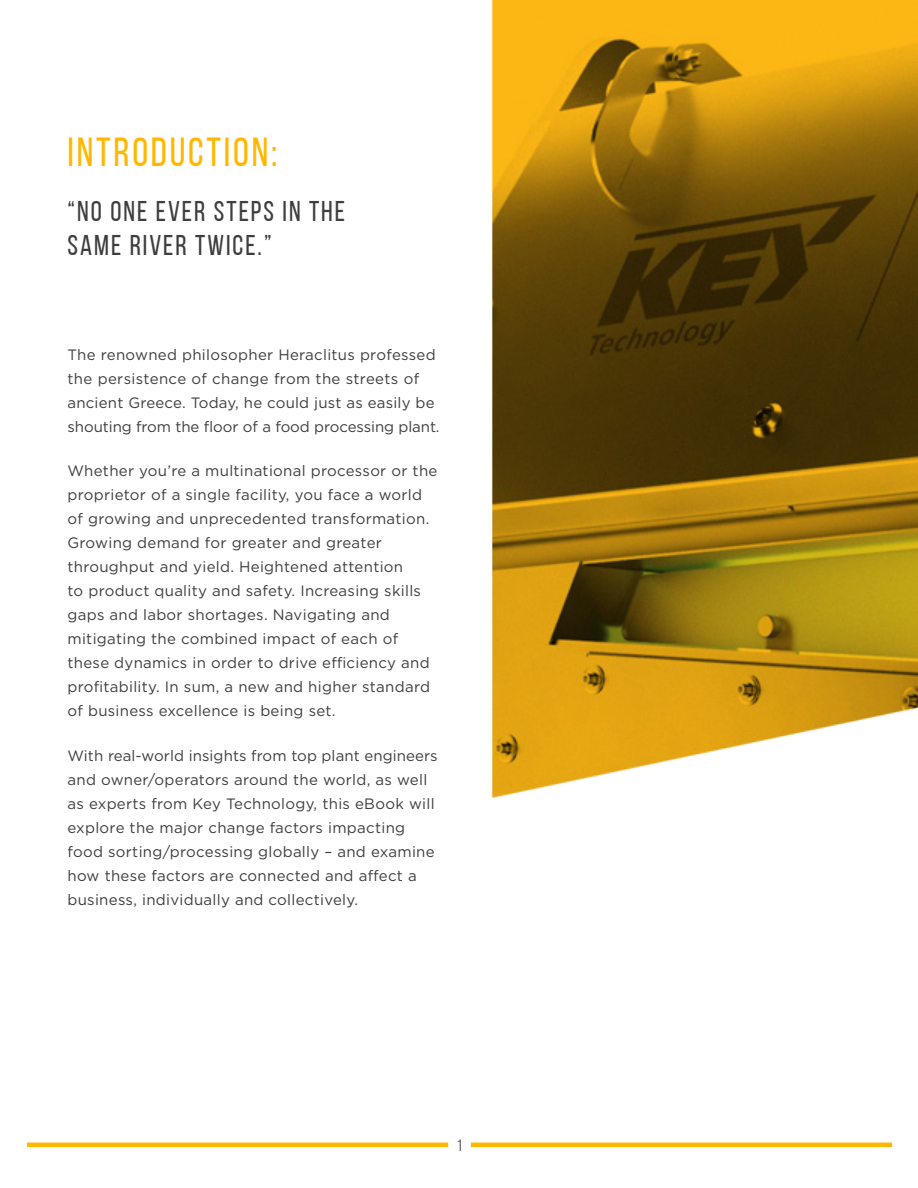
<style>
.page{position:relative;width:918px;height:1188px;background:#fff}
.page>*{position:absolute;margin:0;border:0;box-sizing:border-box;transform-origin:0 0}
.t1{font:40.5px "Bebas Neue";letter-spacing:.07em;color:#ffb700}
.t2{font:28.5px/34.2px "Bebas Neue";letter-spacing:.07em;color:#3e3e3f}
.t3{font:16.5px "Bebas Neue";color:#5f5f5f}
.t4{font:15px/24px "Gotham";letter-spacing:.02em;color:#3e3e3f}
</style>
<div class="page">
<img style="left:27px;top:0;width:891px;height:1148px">
<hr style="left:27px;top:1143px;width:421px;height:4px;background:#ffb700">
<hr style="left:471px;top:1143px;width:421px;height:4px;background:#ffb700">
<p class="t1" style="left:68px;top:131px;width:211px">INTRODUCTION:</p>
<p class="t2" style="left:68px;top:194px;width:279px">“NO ONE EVER STEPS IN THE<br>SAME RIVER TWICE.”</p>
<p class="t4" style="left:68px;top:342px;width:374px">The renowned philosopher Heraclitus professed the persistence of change from the streets of ancient Greece. Today, he could just as easily be shouting from the floor of a food processing plant.</p>
<p class="t4" style="left:68px;top:459px;width:371px">Whether you’re a multinational processor or the proprietor of a single facility, you face a world of growing and unprecedented transformation.<br>Growing demand for greater and greater throughput and yield. Heightened attention<br>to product quality and safety. Increasing skills gaps and labor shortages. Navigating and mitigating the combined impact of each of these dynamics in order to drive efficiency and profitability. In sum, a new and higher standard of business excellence is being set.</p>
<p class="t4" style="left:68px;top:743px;width:372px">With real-world insights from top plant engineers and owner/operators around the world, as well as experts from Key Technology, this eBook will explore the major change factors impacting food sorting/processing globally – and examine how these factors are connected and affect a business, individually and collectively.</p>
<p class="t3" style="left:457px;top:1136px;width:7px">1</p>
</div>
